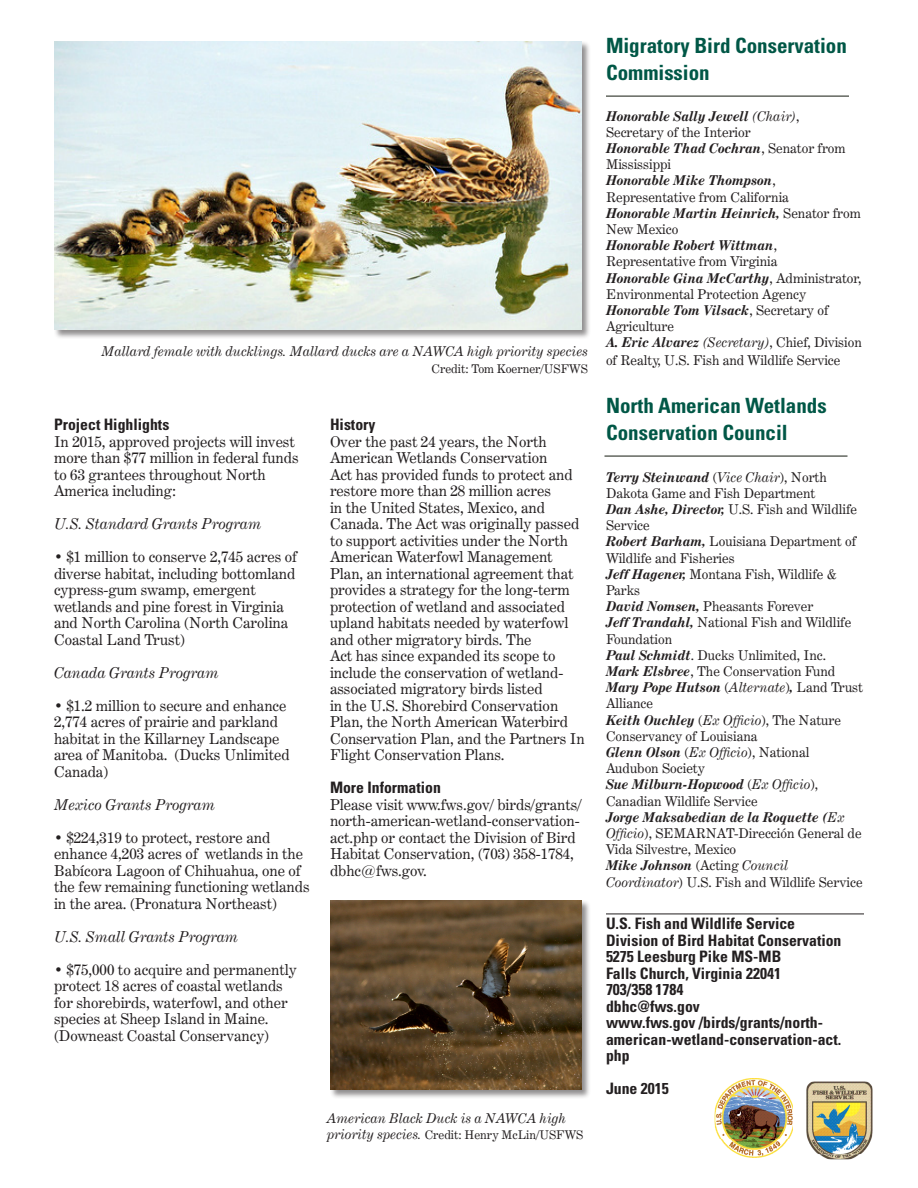
<style>
.page{position:relative;width:918px;height:1188px;background:#fff}
.page>*{position:absolute;margin:0;border:0;box-sizing:border-box;transform-origin:0 0}
.Text{font:700 condensed 21px/27px "Univers";color:#005746}
.Text_Heading{font:700 condensed 15.75px/16.5px "Univers";color:#231f20}
.Text-2{font:700 condensed 15.75px "Univers";color:#231f20}
.Text-3{font:15px/16.5px "Century Expanded BT";color:#231f20}
.Text-4{font:italic 15px "Century Expanded BT";color:#231f20}
.t1{font:13.5px/16.2px "Century Expanded BT";color:#231f20}
.Text-5{font:italic 13.5px "Century Expanded BT";color:#231f20}
.t2{font:italic 700 13.5px "Century Expanded BT";color:#231f20}
.Text-6{font:12px "Century Expanded BT";color:#231f20}
.s1{font-style:italic;font-size:13.5px}
.s2{font-weight:400}
.s3{font-weight:400;font-style:normal}
.s4{font-weight:700;font-style:italic}
.s5{font-style:italic}
</style>
<div class="page">
<hr style="left:606px;top:914px;width:258px;height:1px;background:#231f20">
<hr style="left:606px;top:95px;width:243px;height:2px;background:#636760">
<hr style="left:604px;top:455px;width:244px;height:2px;background:#636760">
<div style="left:53px;top:41px;width:538px;height:299px;background:#231f20;opacity:.5"></div>
<img style="left:54px;top:41px;width:527px;height:289px">
<div style="left:329px;top:899px;width:262px;height:200px;background:#231f20;opacity:.5"></div>
<img style="left:330px;top:900px;width:251px;height:189px">
<img style="left:806px;top:1082px;width:67px;height:77px">
<img style="left:715px;top:1078px;width:78px;height:80px">
<p class="Text-5" style="left:101px;top:343px;width:488px">Mallard female with ducklings. Mallard ducks are a NAWCA high priority species</p>
<p class="Text-6" style="left:432px;top:361px;width:158px">Credit: Tom Koerner/USFWS</p>
<p class="Text-2" style="left:54px;top:415px;width:117px">Project Highlights</p>
<p class="Text-3" style="left:54px;top:433px;width:246px">In 2015, approved projects will invest more than $77 million in federal funds to 63 grantees throughout North<br>America including:</p>
<p class="Text-4" style="left:54px;top:515px;width:209px">U.S. Standard Grants Program</p>
<p class="Text-3" style="left:54px;top:548px;width:245px">• $1 million to conserve 2,745 acres of diverse habitat, including bottomland cypress-gum swamp, emergent wetlands and pine forest in Virginia and North Carolina (North Carolina Coastal Land Trust)</p>
<p class="Text-4" style="left:54px;top:663px;width:166px">Canada Grants Program</p>
<p class="Text-3" style="left:54px;top:697px;width:237px">• $1.2 million to secure and enhance<br>2,774 acres of prairie and parkland habitat in the Killarney Landscape area of Manitoba. (Ducks Unlimited<br>Canada)</p>
<p class="Text-4" style="left:54px;top:795px;width:162px">Mexico Grants Program</p>
<p class="Text-3" style="left:54px;top:829px;width:257px">• $224,319 to protect, restore and enhance 4,203 acres of wetlands in the Babícora Lagoon of Chihuahua, one of the few remaining functioning wetlands in the area. (Pronatura Northeast)</p>
<p class="Text-4" style="left:54px;top:927px;width:186px">U.S. Small Grants Program</p>
<p class="Text-3" style="left:54px;top:961px;width:244px">• $75,000 to acquire and permanently protect 18 acres of coastal wetlands for shorebirds, waterfowl, and other species at Sheep Island in Maine. (Downeast Coastal Conservancy)</p>
<p class="Text-2" style="left:330px;top:415px;width:47px">History</p>
<p class="Text-3" style="left:330px;top:433px;width:256px">Over the past 24 years, the North American Wetlands Conservation<br>Act has provided funds to protect and restore more than 28 million acres<br>in the United States, Mexico, and Canada. The Act was originally passed to support activities under the North American Waterfowl Management Plan, an international agreement that provides a strategy for the long-term protection of wetland and associated upland habitats needed by waterfowl and other migratory birds. The<br>Act has since expanded its scope to include the conservation of wetland&shy;associated migratory birds listed<br>in the U.S. Shorebird Conservation Plan, the North American Waterbird Conservation Plan, and the Partners In Flight Conservation Plans.</p>
<p class="Text-2" style="left:330px;top:778px;width:112px">More Information</p>
<p class="Text-3" style="left:330px;top:796px;width:253px">Please visit www.fws.gov/ birds/grants/ north-american-wetland-conservation&shy;act.php or contact the Division of Bird Habitat Conservation, (703) 358-1784, dbhc@fws.gov.</p>
<p class="Text-5" style="left:327px;top:1110px;width:241px">American Black Duck is a NAWCA high</p>
<p class="Text-6" style="left:327px;top:1128px;width:258px"><span class="s1">priority species.</span> Credit: Henry McLin/USFWS</p>
<p class="Text" style="left:606px;top:32px;width:242px">Migratory Bird Conservation<br>Commission</p>
<p class="t2" style="left:606px;top:107px;width:195px">Honorable Sally Jewell <span class="s2">(Chair)</span><span class="s3">,</span></p>
<p class="t1" style="left:606px;top:124px;width:146px">Secretary of the Interior</p>
<p class="t1" style="left:606px;top:140px;width:241px"><span class="s4">Honorable Thad Cochran</span>, Senator from<br>Mississippi</p>
<p class="t1" style="left:606px;top:172px;width:184px"><span class="s4">Honorable Mike Thompson</span>,<br>Representative from California</p>
<p class="t2" style="left:606px;top:205px;width:256px">Honorable Martin Heinrich, <span class="s3">Senator from</span></p>
<p class="t1" style="left:606px;top:221px;width:74px">New Mexico</p>
<p class="t1" style="left:606px;top:237px;width:173px"><span class="s4">Honorable Robert Wittman</span>,<br>Representative from Virginia</p>
<p class="t1" style="left:606px;top:270px;width:257px"><span class="s4">Honorable Gina McCarthy</span>, Administrator,<br>Environmental Protection Agency</p>
<p class="t1" style="left:606px;top:302px;width:224px"><span class="s4">Honorable Tom Vilsack</span>, Secretary of<br>Agriculture</p>
<p class="t1" style="left:606px;top:334px;width:257px;line-height:18px"><span class="s4">A. Eric Alvarez</span> <span class="s5">(Secretary)</span>, Chief, Division of Realty, U.S. Fish and Wildlife Service</p>
<p class="Text" style="left:606px;top:392px;width:222px">North American Wetlands<br>Conservation Council</p>
<p class="t1" style="left:606px;top:469px;width:222px"><span class="s4">Terry Steinwand</span> (<span class="s5">Vice Chair</span>), North<br>Dakota Game and Fish Department</p>
<p class="t1" style="left:606px;top:501px;width:253px"><span class="s4">Dan Ashe, Director,</span> U.S. Fish and Wildlife<br>Service</p>
<p class="t1" style="left:606px;top:533px;width:252px"><span class="s4">Robert Barham,</span> Louisiana Department of<br>Wildlife and Fisheries</p>
<p class="t1" style="left:606px;top:566px;width:233px"><span class="s4">Jeff Hagener,</span> Montana Fish, Wildlife &amp;<br>Parks</p>
<p class="t1" style="left:606px;top:598px;width:209px"><span class="s4">David Nomsen,</span> Pheasants Forever</p>
<p class="t1" style="left:606px;top:614px;width:247px"><span class="s4">Jeff Trandahl,</span> National Fish and Wildlife<br>Foundation</p>
<p class="t1" style="left:606px;top:647px;width:222px"><span class="s4">Paul Schmidt</span>. Ducks Unlimited, Inc.</p>
<p class="t1" style="left:606px;top:663px;width:231px"><span class="s4">Mark Elsbree</span>, The Conservation Fund</p>
<p class="t1" style="left:606px;top:679px;width:259px"><span class="s4">Mary Pope Hutson</span> (<span class="s5">Alternate</span>)<span class="s4">,</span> Land Trust<br>Alliance</p>
<p class="t1" style="left:606px;top:712px;width:237px"><span class="s4">Keith Ouchley</span> (<span class="s5">Ex Officio</span>), The Nature<br>Conservancy of Louisiana</p>
<p class="t1" style="left:606px;top:744px;width:205px"><span class="s4">Glenn Olson</span> (<span class="s5">Ex Officio</span>), National<br>Audubon Society</p>
<p class="t1" style="left:606px;top:776px;width:214px"><span class="s4">Sue Milburn-Hopwood</span> (<span class="s5">Ex Officio</span>),<br>Canadian Wildlife Service</p>
<p class="t1" style="left:606px;top:809px;width:257px"><span class="s4">Jorge Maksabedian de la Roquette (</span><span class="s5">Ex<br>Officio</span>), SEMARNAT-Dirección General de<br>Vida Silvestre, Mexico</p>
<p class="t1" style="left:606px;top:857px;width:258px"><span class="s4">Mike Johnson</span> (Acting <span class="s5">Council<br>Coordinator</span>) U.S. Fish and Wildlife Service</p>
<p class="Text_Heading" style="left:606px;top:915px;width:191px">U.S. Fish and Wildlife Service</p>
<p class="Text_Heading" style="left:606px;top:932px;width:237px">Division of Bird Habitat Conservation</p>
<p class="Text_Heading" style="left:606px;top:948px;width:177px">5275 Leesburg Pike MS-MB</p>
<p class="Text_Heading" style="left:606px;top:965px;width:177px">Falls Church, Virginia 22041</p>
<p class="Text_Heading" style="left:606px;top:981px;width:79px">703/358 1784</p>
<p class="Text_Heading" style="left:606px;top:998px;width:95px">dbhc@fws.gov</p>
<p class="Text_Heading" style="left:606px;top:1014px;width:237px">www.fws.gov /birds/grants/north&shy;american-wetland-conservation-act. php</p>
<p class="Text_Heading" style="left:606px;top:1080px;width:64px">June 2015</p>
</div>
